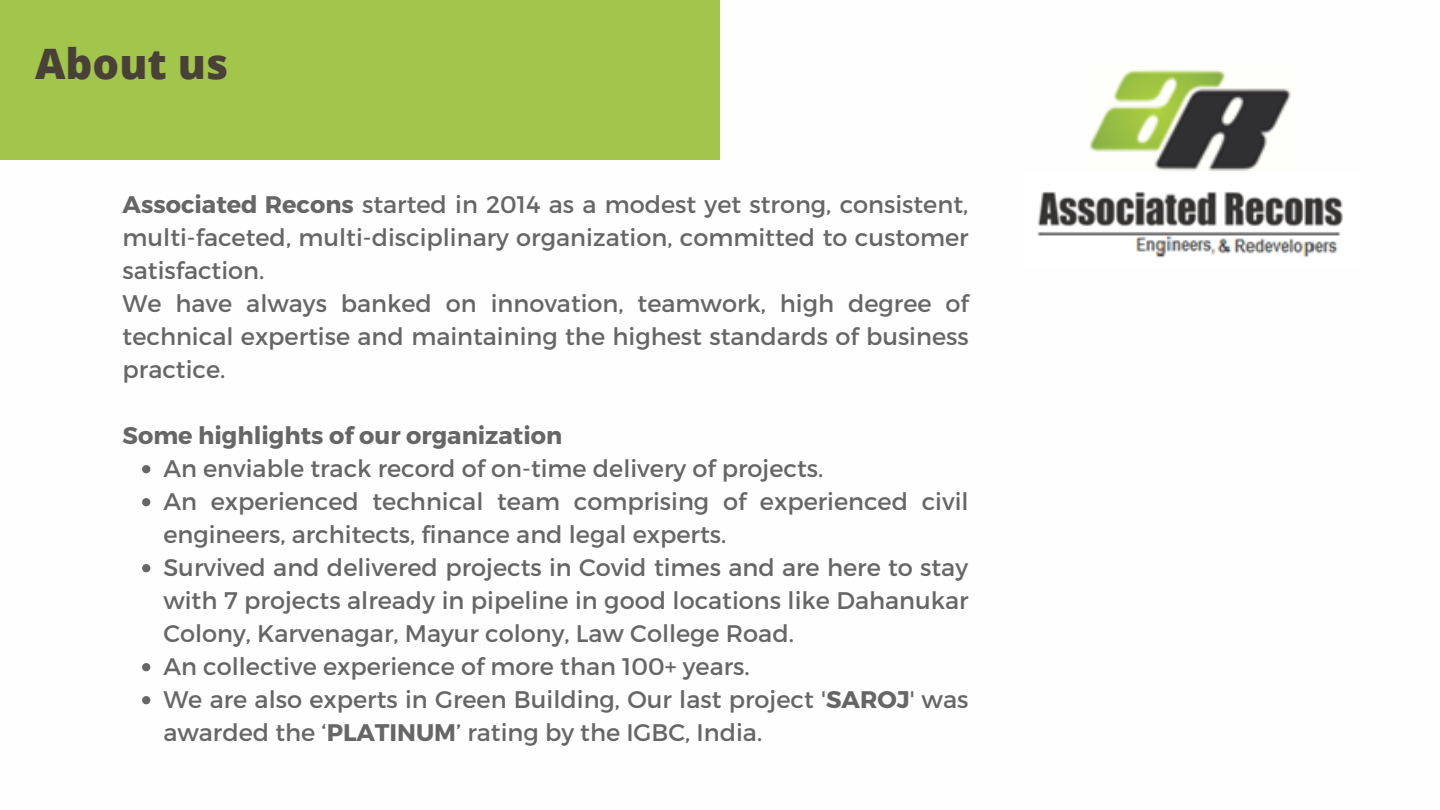
<style>
.page{position:relative;width:1440px;height:810px;background:#fff}
.page>*{position:absolute;margin:0;border:0;box-sizing:border-box;transform-origin:0 0}
.t1{font:800 42px "Open Sans";color:#494038}
.t2{font:24px/33px "Montserrat";color:#666;text-align:justify}
.t3{font:700 24px "Montserrat";color:#666}
.s1{font-weight:700}
</style>
<div class="page">
<div style="left:0;top:0;width:720px;height:160px;background:#a2c54c"></div>
<img style="left:1089px;top:69px;width:202px;height:103px">
<img style="left:1037px;top:191px;width:306px;height:67px">
<svg style="left:142px;top:465px;width:8px;height:8px"></svg>
<svg style="left:142px;top:498px;width:8px;height:8px"></svg>
<svg style="left:142px;top:564px;width:8px;height:8px"></svg>
<svg style="left:142px;top:663px;width:8px;height:8px"></svg>
<svg style="left:142px;top:696px;width:8px;height:8px"></svg>
<p class="t1" style="left:35px;top:34px;width:194px">About us</p>
<p class="t2" style="left:123px;top:187px;width:848px"><span class="s1">Associated Recons</span> started in 2014 as a modest yet strong, consistent, multi-faceted, multi-disciplinary organization, committed to customer satisfaction.</p>
<p class="t2" style="left:123px;top:286px;width:848px">We have always banked on innovation, teamwork, high degree of technical expertise and maintaining the highest standards of business practice.</p>
<p class="t3" style="left:123px;top:420px;width:441px">Some highlights of our organization</p>
<p class="t2" style="left:163px;top:451px;width:662px">An enviable track record of on-time delivery of projects.</p>
<p class="t2" style="left:163px;top:484px;width:807px">An experienced technical team comprising of experienced civil engineers, architects, finance and legal experts.</p>
<p class="t2" style="left:163px;top:550px;width:807px">Survived and delivered projects in Covid times and are here to stay with 7 projects already in pipeline in good locations like Dahanukar Colony, Karvenagar, Mayur colony, Law College Road.</p>
<p class="t2" style="left:163px;top:649px;width:588px">An collective experience of more than 100+ years.</p>
<p class="t2" style="left:163px;top:682px;width:806px">We are also experts in Green Building, Our last project '<span class="s1">SAROJ</span>' was awarded the ‘<span class="s1">PLATINUM</span>’ rating by the IGBC, India.</p>
</div>
